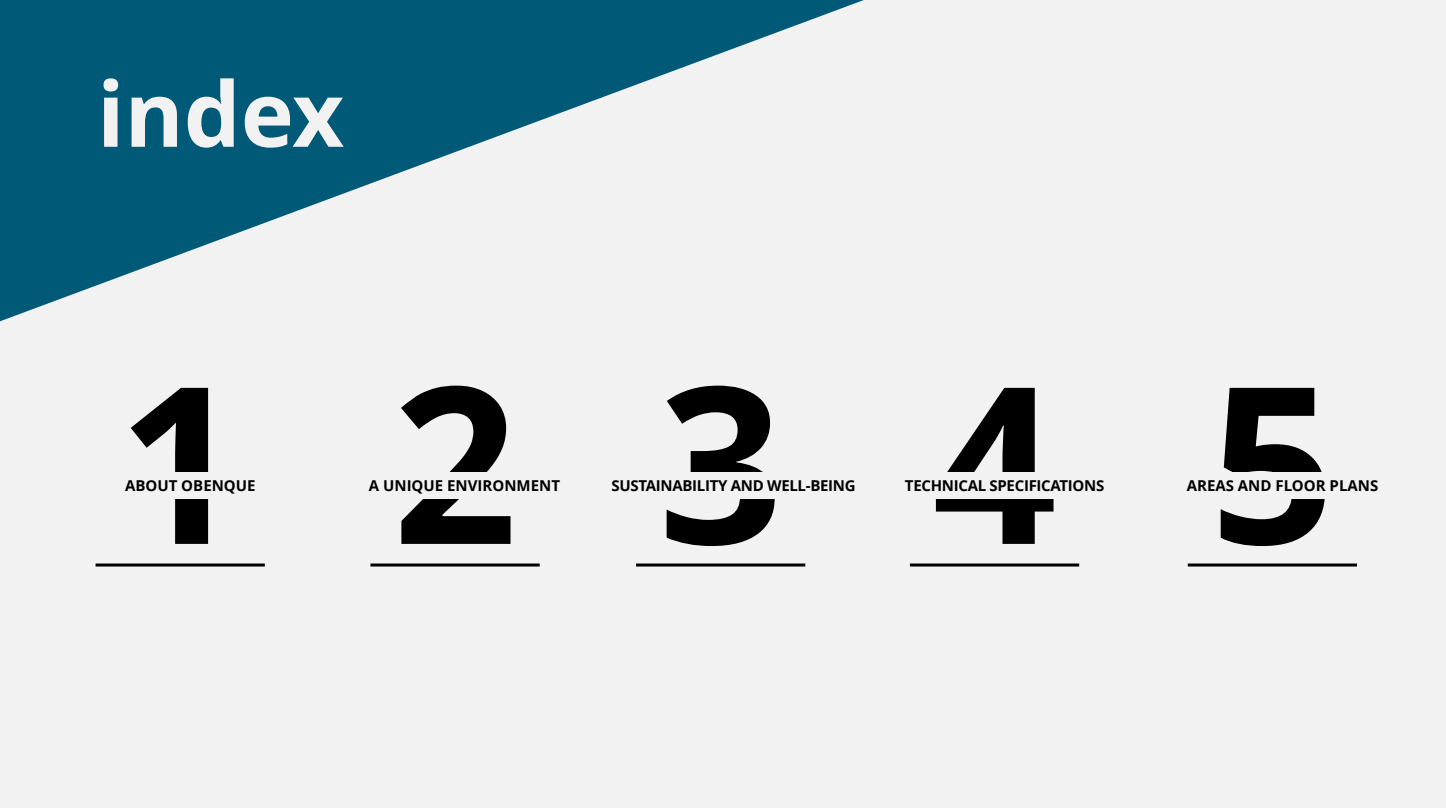
<style>
.page{position:relative;width:1446px;height:808px;background:#f2f2f2}
.page>*{position:absolute;margin:0;border:0;box-sizing:border-box;transform-origin:0 0}
.t1{font:700 218.55px "Open Sans";color:#000}
.t2{font:700 90px "Open Sans";color:#f2f2f2}
.t3{font:700 15px "Open Sans";letter-spacing:-.02em;color:#000}
.t4{font:700 15px "Open Sans";color:#000}
</style>
<div class="page">
<hr style="left:97px;top:563px;width:166px;height:3px;background:#000">
<hr style="left:372px;top:563px;width:166px;height:3px;background:#000">
<hr style="left:637px;top:563px;width:167px;height:3px;background:#000">
<hr style="left:911px;top:563px;width:166px;height:3px;background:#000">
<hr style="left:1189px;top:563px;width:166px;height:3px;background:#000">
<svg style="left:0;top:0;width:864px;height:322px"></svg>
<h2 class="t2" style="left:97px;top:78px;width:249px">index</h2>
<h1 class="t1" style="left:393px;top:377px;width:126px">2</h1>
<h1 class="t1" style="left:118px;top:377px;width:126px">1</h1>
<p class="t4" style="left:125px;top:480px;width:132px">ABOUT OBENQUE</p>
<p class="t4" style="left:369px;top:480px;width:193px">A UNIQUE ENVIRONMENT</p>
<h1 class="t1" style="left:658px;top:377px;width:126px">3</h1>
<p class="t3" style="left:611px;top:480px;width:246px">SUSTAINABILITY AND WELL-BEING</p>
<h1 class="t1" style="left:932px;top:377px;width:126px">4</h1>
<p class="t3" style="left:905px;top:480px;width:201px">TECHNICAL SPECIFICATIONS</p>
<h1 class="t1" style="left:1210px;top:377px;width:126px">5</h1>
<p class="t4" style="left:1187px;top:480px;width:193px">AREAS AND FLOOR PLANS</p>
</div>
